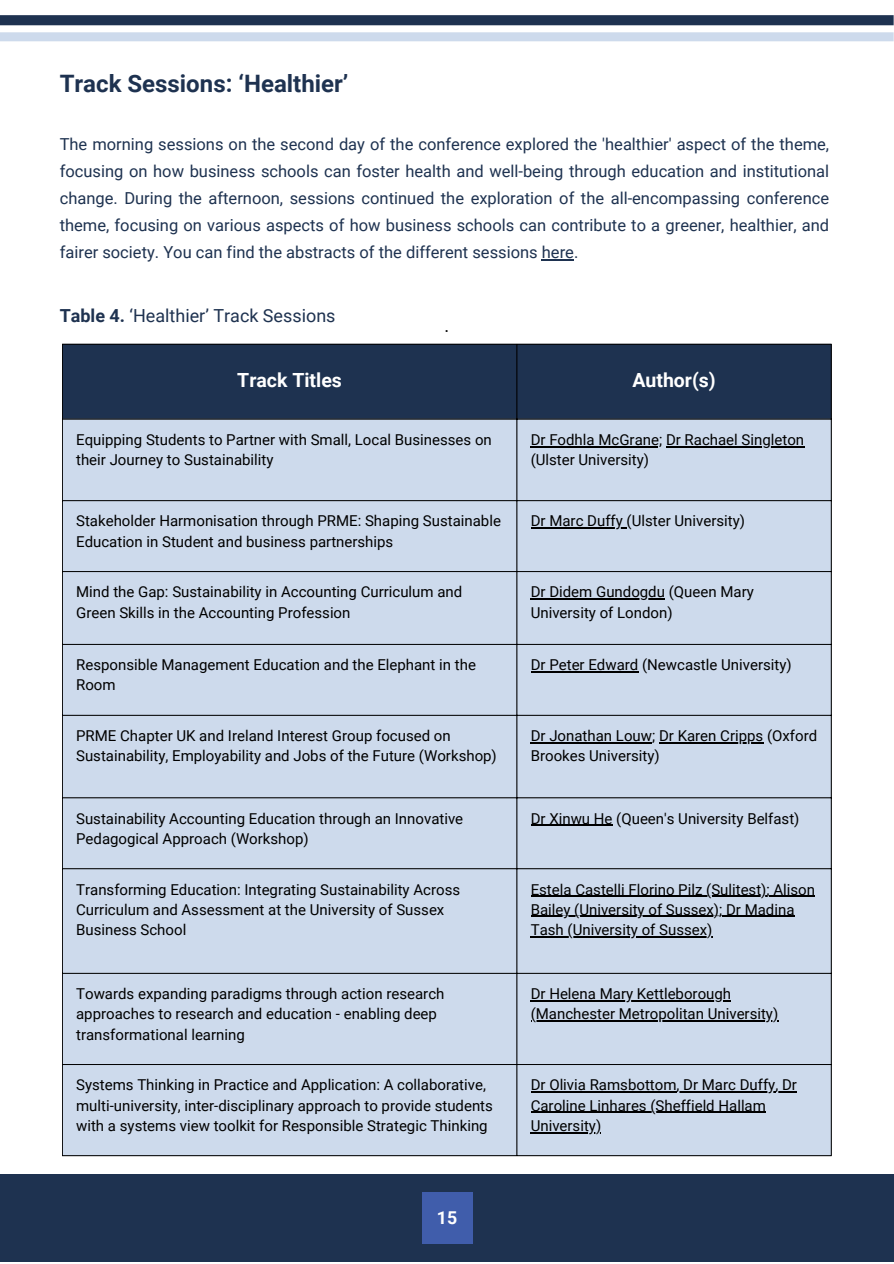
<style>
.page{position:relative;width:894px;height:1264px;background:#fff}
.page>*{position:absolute;margin:0;border:0;box-sizing:border-box;transform-origin:0 0}
.t1{font:700 24px "Roboto";color:#1e3250}
.t2{font:700 19.5px "Roboto";color:#fff}
.t3{font:18px "Roboto";color:#1e3250}
.t4{font:18px "Roboto";color:#000}
.t5{font:700 17.7px "Roboto";color:#fff}
.t6{font:16.5px/27px "Roboto";color:#1e3250;text-align:justify}
.t7{font:15px/20.2px "Roboto";color:#000}
.s1{font-weight:700}
</style>
<div class="page">
<div style="left:0;top:1174px;width:893px;height:87px;background:#1e3250"></div>
<div style="left:421px;top:1192px;width:51px;height:51px;background:#405dab"></div>
<div style="left:0;top:15px;width:893px;height:10px;background:#1e3250"></div>
<div style="left:0;top:32px;width:893px;height:9px;background:#cddaec"></div>
<hr style="left:541px;top:259px;width:33px;height:1px;background:#1e3250">
<div style="left:63px;top:345px;width:767px;height:74px;background:#1e3250"></div>
<div style="left:63px;top:420px;width:767px;height:735px;background:#cddaec"></div>
<hr style="left:530px;top:446px;width:132px;height:1px;background:#000">
<hr style="left:665px;top:446px;width:139px;height:1px;background:#000">
<hr style="left:530px;top:527px;width:96px;height:1px;background:#000">
<hr style="left:530px;top:598px;width:135px;height:1px;background:#000">
<hr style="left:530px;top:671px;width:108px;height:1px;background:#000">
<hr style="left:530px;top:742px;width:122px;height:1px;background:#000">
<hr style="left:658px;top:742px;width:105px;height:1px;background:#000">
<hr style="left:530px;top:824px;width:82px;height:1px;background:#000">
<hr style="left:530px;top:895px;width:172px;height:1px;background:#000">
<hr style="left:706px;top:895px;width:60px;height:1px;background:#000">
<hr style="left:769px;top:895px;width:45px;height:1px;background:#000">
<hr style="left:530px;top:915px;width:40px;height:2px;background:#000">
<hr style="left:570px;top:915px;width:152px;height:2px;background:#000">
<hr style="left:722px;top:915px;width:72px;height:2px;background:#000">
<hr style="left:530px;top:936px;width:33px;height:1px;background:#000">
<hr style="left:563px;top:936px;width:149px;height:1px;background:#000">
<hr style="left:530px;top:1000px;width:201px;height:1px;background:#000">
<hr style="left:530px;top:1020px;width:248px;height:1px;background:#000">
<hr style="left:530px;top:1091px;width:146px;height:1px;background:#000">
<hr style="left:683px;top:1091px;width:92px;height:1px;background:#000">
<svg style="left:775px;top:1091px;width:21px;height:1px"></svg>
<hr style="left:530px;top:1111px;width:116px;height:1px;background:#000">
<hr style="left:646px;top:1111px;width:119px;height:1px;background:#000">
<hr style="left:530px;top:1131px;width:71px;height:2px;background:#000">
<hr style="left:62px;top:344px;width:1px;height:811px;background:#000">
<hr style="left:516px;top:344px;width:1px;height:811px;background:#000">
<hr style="left:830px;top:344px;width:1px;height:811px;background:#000">
<hr style="left:62px;top:344px;width:769px;height:1px;background:#000">
<hr style="left:62px;top:419px;width:769px;height:1px;background:#000">
<hr style="left:62px;top:500px;width:769px;height:1px;background:#000">
<hr style="left:62px;top:571px;width:769px;height:1px;background:#000">
<hr style="left:62px;top:644px;width:769px;height:1px;background:#000">
<hr style="left:62px;top:715px;width:769px;height:1px;background:#000">
<hr style="left:62px;top:797px;width:769px;height:1px;background:#000">
<hr style="left:62px;top:868px;width:769px;height:1px;background:#000">
<hr style="left:62px;top:973px;width:769px;height:1px;background:#000">
<hr style="left:62px;top:1064px;width:769px;height:1px;background:#000">
<hr style="left:62px;top:1155px;width:769px;height:1px;background:#000">
<p class="t1" style="left:60px;top:69px;width:290px">Track Sessions: ‘Healthier’</p>
<p class="t6" style="left:60px;top:131px;width:770px">The morning sessions on the second day of the conference explored the 'healthier' aspect of the theme, focusing on how business schools can foster health and well-being through education and institutional change. During the afternoon, sessions continued the exploration of the all-encompassing conference theme, focusing on various aspects of how business schools can contribute to a greener, healthier, and fairer society. You can find the abstracts of the different sessions here.</p>
<p class="t3" style="left:60px;top:305px;width:277px"><span class="s1">Table 4.</span> ‘Healthier’ Track Sessions</p>
<p class="t4" style="left:444px;top:315px;width:6px">.</p>
<p class="t2" style="left:237px;top:369px;width:106px">Track Titles</p>
<p class="t2" style="left:632px;top:369px;width:85px">Author(s)</p>
<p class="t7" style="left:76px;top:429px;width:417px">Equipping Students to Partner with Small, Local Businesses on their Journey to Sustainability</p>
<p class="t7" style="left:530px;top:429px;width:275px">Dr Fodhla McGrane; Dr Rachael Singleton</p>
<p class="t7" style="left:530px;top:450px;width:120px">(Ulster University)</p>
<p class="t7" style="left:76px;top:511px;width:426px">Stakeholder Harmonisation through PRME: Shaping Sustainable<br>Education in Student and business partnerships</p>
<p class="t7" style="left:530px;top:511px;width:216px">Dr Marc Duffy (Ulster University)</p>
<p class="t7" style="left:76px;top:582px;width:387px">Mind the Gap: Sustainability in Accounting Curriculum and<br>Green Skills in the Accounting Profession</p>
<p class="t7" style="left:530px;top:582px;width:224px">Dr Didem Gundogdu (Queen Mary<br>University of London)</p>
<p class="t7" style="left:76px;top:655px;width:401px">Responsible Management Education and the Elephant in the<br>Room</p>
<p class="t7" style="left:530px;top:655px;width:262px">Dr Peter Edward (Newcastle University)</p>
<p class="t7" style="left:76px;top:726px;width:422px">PRME Chapter UK and Ireland Interest Group focused on<br>Sustainability, Employability and Jobs of the Future (Workshop)</p>
<p class="t7" style="left:530px;top:726px;width:288px">Dr Jonathan Louw; Dr Karen Cripps (Oxford</p>
<p class="t7" style="left:530px;top:746px;width:130px">Brookes University)</p>
<p class="t7" style="left:76px;top:808px;width:388px">Sustainability Accounting Education through an Innovative<br>Pedagogical Approach (Workshop)</p>
<p class="t7" style="left:530px;top:808px;width:270px">Dr Xinwu He (Queen's University Belfast)</p>
<p class="t7" style="left:76px;top:879px;width:385px">Transforming Education: Integrating Sustainability Across<br>Curriculum and Assessment at the University of Sussex<br>Business School</p>
<p class="t7" style="left:530px;top:879px;width:286px">Estela Castelli Florino Pilz (Sulitest); Alison<br>Bailey (University of Sussex); Dr Madina<br>Tash (University of Sussex)</p>
<p class="t7" style="left:76px;top:983px;width:370px">Towards expanding paradigms through action research approaches to research and education - enabling deep transformational learning</p>
<p class="t7" style="left:530px;top:983px;width:249px">Dr Helena Mary Kettleborough (Manchester Metropolitan University)</p>
<p class="t7" style="left:76px;top:1075px;width:418px">Systems Thinking in Practice and Application: A collaborative, multi-university, inter-disciplinary approach to provide students with a systems view toolkit for Responsible Strategic Thinking</p>
<p class="t7" style="left:530px;top:1075px;width:268px">Dr Olivia Ramsbottom, Dr Marc Duffy, Dr<br>Caroline Linhares (Sheffield Hallam<br>University)</p>
<h1 class="t5" style="left:437px;top:1207px;width:22px">15</h1>
</div>
